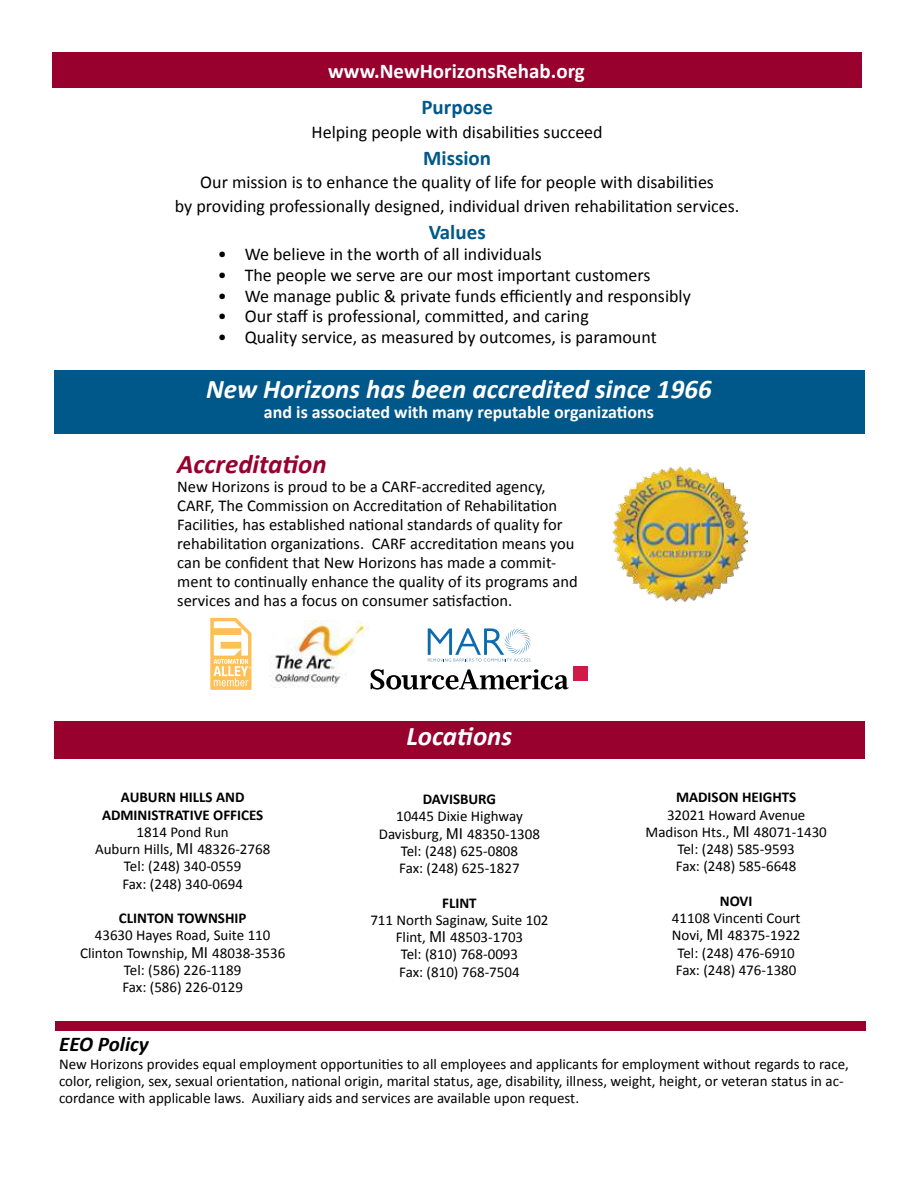
<style>
.page{position:relative;width:918px;height:1188px;background:#fff}
.page>*{position:absolute;margin:0;border:0;box-sizing:border-box;transform-origin:0 0}
.t1{font:italic 700 27px "Calibri";color:#fff}
.t2{font:italic 700 27px "Calibri";color:#98002e}
.t3{font:700 21px "Calibri";color:#fff}
.t4{font:700 21px "Calibri";color:#00588a}
.t5{font:italic 700 21px "Calibri";color:#000}
.t6{font:18px/23.7px "Calibri";color:#000;text-align:center}
.t7{font:700 18px "Calibri";color:#fff}
.t8{font:16.5px/18.9px "Calibri";color:#000}
.t9{font:15px/17.2px "Calibri";color:#000;text-align:center}
.t10{font:700 15px/17.2px "Calibri";color:#000;text-align:center}
.s1{font-family:"Arial"}
</style>
<div class="page">
<div style="left:54px;top:721px;width:810px;height:38px;background:#98002e"></div>
<div style="left:54px;top:370px;width:810px;height:63px;background:#00588a"></div>
<div style="left:56px;top:1021px;width:810px;height:9px;background:#98002e"></div>
<div style="left:52px;top:52px;width:810px;height:36px;background:#98002e"></div>
<img style="left:613px;top:466px;width:135px;height:135px">
<svg style="left:210px;top:618px;width:42px;height:72px"></svg>
<svg style="left:428px;top:628px;width:103px;height:34px"></svg>
<img style="left:271px;top:620px;width:98px;height:67px">
<svg style="left:371px;top:669px;width:198px;height:21px"></svg>
<div style="left:573px;top:666px;width:15px;height:15px;background:#d11947"></div>
<h2 class="t3" style="left:328px;top:58px;width:258px">www.NewHorizonsRehab.org</h2>
<h2 class="t4" style="left:421px;top:100px;width:73px">Purpose</h2>
<p class="t6" style="left:312px;top:120px;width:293px">Helping people with disabiliies succeed</p>
<h2 class="t4" style="left:423px;top:150px;width:70px">Mission</h2>
<p class="t6" style="left:175px;top:171px;width:566px">Our mission is to enhance the quality of life for people with disabiliies<br>by providing professionally designed, individual driven rehabilitaion services.</p>
<h2 class="t4" style="left:429px;top:225px;width:59px">Values</h2>
<p class="t6" style="left:218px;top:242px;width:326px">• We believe in the worth of all individuals</p>
<p class="t6" style="left:218px;top:263px;width:434px">• The people we serve are our most important customers</p>
<p class="t6" style="left:218px;top:283px;width:475px">• We manage public &amp; private funds eiciently and responsibly</p>
<p class="t6" style="left:218px;top:304px;width:373px">• Our staf is professional, commited, and caring</p>
<p class="t6" style="left:218px;top:325px;width:440px">• Quality service, as measured by outcomes, is paramount</p>
<h1 class="t1" style="left:206px;top:379px;width:507px">New Horizons has been accredited since 1966</h1>
<p class="t7" style="left:264px;top:401px;width:392px">and is associated with many reputable organizaions</p>
<h1 class="t2" style="left:177px;top:447px;width:151px">Accreditaion</h1>
<p class="t8" style="left:177px;top:477px;width:402px">New Horizons is proud to be a CARF-accredited agency, CARF, The Commission on Accreditaion of Rehabilitaion Faciliies, has established naional standards of quality for rehabilitaion organizaions. CARF accreditaion means you can be conident that New Horizons has made a commit&shy;ment to coninually enhance the quality of its programs and services and has a focus on consumer saisfacion.</p>
<p class="t10" style="left:102px;top:790px;width:163px">AUBURN HILLS AND<br>ADMINISTRATIVE OFFICES</p>
<p class="t9" style="left:95px;top:823px;width:177px">1814 Pond Run<br>Auburn Hills, <span class="s1">MI</span> 48326-2768<br>Tel: (248) 340-0559<br>Fax: (248) 340-0694</p>
<p class="t10" style="left:119px;top:909px;width:129px">CLINTON TOWNSHIP</p>
<p class="t9" style="left:80px;top:927px;width:207px">43630 Hayes Road, Suite 110<br>Clinton Township, <span class="s1">MI</span> 48038-3536<br>Tel: (586) 226-1189<br>Fax: (586) 226-0129</p>
<h1 class="t1" style="left:406px;top:719px;width:107px">Locaions</h1>
<p class="t10" style="left:423px;top:792px;width:75px">DAVISBURG</p>
<p class="t9" style="left:379px;top:808px;width:163px">10445 Dixie Highway<br>Davisburg, <span class="s1">MI</span> 48350-1308<br>Tel: (248) 625-0808<br>Fax: (248) 625-1827</p>
<p class="t10" style="left:442px;top:895px;width:36px">FLINT</p>
<p class="t9" style="left:370px;top:911px;width:180px">711 North Saginaw, Suite 102<br>Flint, <span class="s1">MI</span> 48503-1703<br>Tel: (810) 768-0093<br>Fax: (810) 768-7504</p>
<p class="t10" style="left:676px;top:790px;width:122px">MADISON HEIGHTS</p>
<p class="t9" style="left:646px;top:806px;width:183px">32021 Howard Avenue<br>Madison Hts., <span class="s1">MI</span> 48071-1430<br>Tel: (248) 585-9593<br>Fax: (248) 585-6648</p>
<p class="t10" style="left:720px;top:893px;width:34px">NOVI</p>
<p class="t9" style="left:672px;top:909px;width:130px">41108 Vinceni Court<br>Novi, <span class="s1">MI</span> 48375-1922<br>Tel: (248) 476-6910<br>Fax: (248) 476-1380</p>
<h2 class="t5" style="left:59px;top:1037px;width:91px">EEO Policy</h2>
<p class="t9" style="left:59px;top:1055px;width:791px;text-align:left">New Horizons provides equal employment opportuniies to all employees and applicants for employment without regards to race, color, religion, sex, sexual orientaion, naional origin, marital status, age, disability, illness, weight, height, or veteran status in ac&shy;cordance with applicable laws. Auxiliary aids and services are available upon request.</p>
</div>
